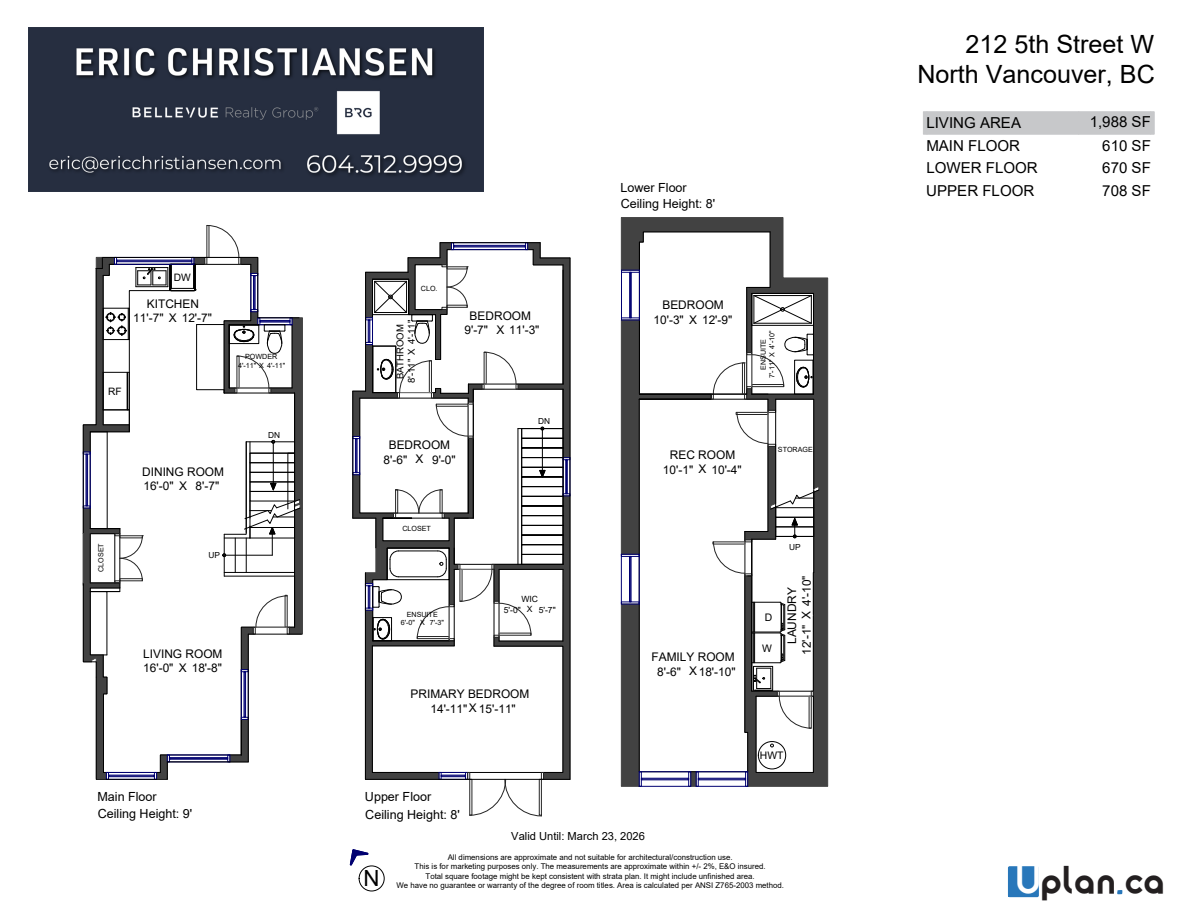
<style>
.page{position:relative;width:1188px;height:918px;background:#fff}
.page>*{position:absolute;margin:0;border:0;box-sizing:border-box;transform-origin:0 0}
.t1{font:32.4px "EF ladio";color:#231f20}
.t2{font:25.2px/30.3px "Arial";color:#000;text-align:right}
.t3{font:22.2px "Arial";color:#000}
.t4{font:15.15px "Arial";color:#000}
.t5{font:12.6px/16.8px "Arial";color:#000}
.t6{font:11.85px/14.2px "Arial";color:#000;text-align:center}
.t7{font:11.1px "Arial";color:#000}
.t8{font:10.35px "Arial";color:#000}
.t9{font:10.2px "Arial";color:#000}
.t10{font:9.45px "Arial";color:#000}
.t11{font:8.55px/10.2px "Arial";color:#000;text-align:center}
.t12{font:8.25px "Arial";color:#000}
.t13{font:7.8px/9.4px "Arial";color:#000;text-align:center}
.t14{font:7.2px/8.6px "Arial";color:#000;text-align:center}
.s1{color:#fff}
</style>
<div class="page">
<svg style="left:621px;top:217px;width:207px;height:570px;background:#5b5b5b"></svg>
<hr style="left:570px;top:258px;width:1px;height:521px;background:#000">
<svg style="left:621px;top:231px;width:198px;height:556px"></svg>
<div style="left:776px;top:507px;width:38px;height:10px;border:1px solid #000"></div>
<svg style="left:353px;top:242px;width:217px;height:574px"></svg>
<hr style="left:522px;top:564px;width:41px;height:1px;background:#000">
<svg style="left:83px;top:225px;width:218px;height:555px"></svg>
<hr style="left:923px;top:112px;width:4px;height:22px;background:#c7c8ca">
<div style="left:927px;top:112px;width:152px;height:22px;background:#c7c8ca"></div>
<div style="left:1079px;top:112px;width:72px;height:22px;background:#c7c8ca"></div>
<hr style="left:1151px;top:112px;width:3px;height:22px;background:#c7c8ca">
<div style="left:359px;top:866px;width:25px;height:25px;border:1px solid #000;border-radius:50%"></div>
<svg style="left:350px;top:849px;width:19px;height:17px"></svg>
<div style="left:1008px;top:878px;width:14px;height:19px;background:#2877ba"></div>
<div style="left:1008px;top:866px;width:31px;height:31px;background:#2877ba;border-radius:2px"></div>
<svg style="left:1118px;top:890px;width:4px;height:4px"></svg>
<hr style="left:90px;top:534px;width:1px;height:49px;background:#000">
<img style="left:28px;top:27px;width:456px;height:165px">
<h3 class="t9" style="left:174px;top:270px;width:19px">DW</h3>
<h3 class="t6" style="left:147px;top:296px;width:54px">KITCHEN</h3>
<h3 class="t6" style="left:133px;top:311px;width:32px">11'-7"</h3>
<h3 class="t6" style="left:169px;top:311px;width:45px">X 12'-7"</h3>
<h3 class="t9" style="left:108px;top:384px;width:15px">RF</h3>
<p class="t14" style="left:245px;top:352px;width:34px">POWDER</p>
<p class="t14" style="left:238px;top:361px;width:27px">4'-11" X</p>
<p class="t14" style="left:267px;top:361px;width:20px">4'-11"</p>
<h3 class="t6" style="left:142px;top:465px;width:83px">DINING ROOM<br>X</h3>
<h3 class="t6" style="left:143px;top:479px;width:32px">16'-0"</h3>
<h3 class="t6" style="left:196px;top:479px;width:25px">8'-7"</h3>
<p class="t12" style="left:268px;top:430px;width:14px">DN</p>
<p class="t14" style="left:97px;top:572px;width:30px;rotate:-90deg">CLOSET</p>
<p class="t12" style="left:208px;top:550px;width:13px">UP</p>
<h3 class="t6" style="left:143px;top:646px;width:81px">LIVING ROOM</h3>
<h3 class="t6" style="left:143px;top:661px;width:32px">16'-0"</h3>
<h3 class="t6" style="left:179px;top:661px;width:45px">X 18'-8"</h3>
<h3 class="t5" style="left:97px;top:789px;width:96px">Main Floor<br>Ceiling Height: 9'</h3>
<h3 class="t5" style="left:620px;top:179px;width:96px">Lower Floor<br>Ceiling Height: 8'</h3>
<p class="t14" style="left:421px;top:284px;width:18px">CLO.</p>
<p class="t10" style="left:405px;top:344px;width:26px;rotate:-90deg">4'-11"</p>
<p class="t10" style="left:405px;top:383px;width:36px;rotate:-90deg">8'-11" X</p>
<p class="t10" style="left:394px;top:379px;width:56px;rotate:-90deg">BATHROOM</p>
<h3 class="t6" style="left:470px;top:308px;width:63px">BEDROOM</h3>
<h3 class="t6" style="left:464px;top:323px;width:25px">9'-7"</h3>
<h3 class="t6" style="left:496px;top:323px;width:45px">X 11'-3"</h3>
<h3 class="t6" style="left:389px;top:438px;width:63px">BEDROOM<br>X</h3>
<h3 class="t6" style="left:384px;top:452px;width:25px">8'-6"</h3>
<h3 class="t6" style="left:432px;top:452px;width:25px">9'-0"</h3>
<p class="t12" style="left:538px;top:415px;width:14px">DN</p>
<h3 class="t6" style="left:662px;top:298px;width:63px">BEDROOM</h3>
<h3 class="t6" style="left:654px;top:313px;width:32px">10'-3"</h3>
<h3 class="t6" style="left:689px;top:313px;width:45px">X 12'-9"</h3>
<p class="t14" style="left:768px;top:349px;width:20px;rotate:-90deg">4'-10"</p>
<p class="t14" style="left:768px;top:378px;width:27px;rotate:-90deg">7'-11" X</p>
<p class="t14" style="left:759px;top:370px;width:32px;rotate:-90deg">ENSUITE</p>
<h3 class="t6" style="left:670px;top:448px;width:67px">REC ROOM</h3>
<h3 class="t6" style="left:663px;top:462px;width:32px">10'-1"</h3>
<h3 class="t6" style="left:699px;top:462px;width:45px">X 10'-4"</h3>
<p class="t14" style="left:778px;top:445px;width:36px">STORAGE</p>
<p class="t14" style="left:402px;top:525px;width:30px">CLOSET</p>
<p class="t14" style="left:407px;top:610px;width:32px">ENSUITE<br>X</p>
<p class="t14" style="left:401px;top:619px;width:16px">6'-0"</p>
<p class="t14" style="left:430px;top:619px;width:16px">7'-3"</p>
<p class="t11" style="left:521px;top:594px;width:18px">WIC<br>X</p>
<p class="t11" style="left:504px;top:605px;width:19px">5'-0"</p>
<p class="t11" style="left:539px;top:605px;width:19px">5'-7"</p>
<h3 class="t6" style="left:411px;top:687px;width:120px">PRIMARY BEDROOM<br>X</h3>
<h3 class="t6" style="left:430px;top:701px;width:87px">14'-11" 15'-11"</h3>
<h3 class="t5" style="left:365px;top:787px;width:96px;line-height:18px">Upper Floor<br>Ceiling Height: 8'</h3>
<h3 class="t6" style="left:652px;top:650px;width:85px">FAMILY ROOM</h3>
<h3 class="t6" style="left:657px;top:664px;width:25px">8'-6"</h3>
<h3 class="t6" style="left:689px;top:664px;width:48px">X18'-10"</h3>
<h3 class="t7" style="left:511px;top:828px;width:135px">Valid Until: March 23, 2026</h3>
<h3 class="t8" style="left:765px;top:610px;width:9px">D</h3>
<h3 class="t8" style="left:762px;top:641px;width:11px">W</h3>
<p class="t12" style="left:789px;top:541px;width:13px">UP</p>
<h3 class="t6" style="left:799px;top:606px;width:32px;rotate:-90deg">4'-10"</h3>
<h3 class="t6" style="left:800px;top:655px;width:32px;rotate:-90deg">12'-1"</h3>
<h3 class="t6" style="left:785px;top:644px;width:58px;rotate:-90deg">LAUNDRY<br>X</h3>
<h3 class="t8" style="left:760px;top:749px;width:25px">HWT</h3>
<h3 class="t3" style="left:363px;top:863px;width:18px">N</h3>
<p class="t13" style="left:396px;top:852px;width:389px">All dimensions are approximate and not suitable for architectural/construction use.<br>This is for marketing purposes only. The measurements are approximate within +/- 2%, E&amp;O insured.<br>Total square footage might be kept consistent with strata plan. It might include unfinished area.<br>We have no guarantee or warranty of the degree of room titles. Area is calculated per ANSI Z765-2003 method.</p>
<h2 class="t2" style="left:917px;top:28px;width:239px">212 5th Street W<br>North Vancouver, BC</h2>
<h3 class="t4" style="left:926px;top:113px;width:96px">LIVING AREA</h3>
<h3 class="t4" style="left:1090px;top:112px;width:63px">1,988 SF</h3>
<h3 class="t4" style="left:926px;top:135px;width:95px">MAIN FLOOR</h3>
<h3 class="t4" style="left:1102px;top:135px;width:50px">610 SF</h3>
<h3 class="t4" style="left:926px;top:157px;width:113px">LOWER FLOOR</h3>
<h3 class="t4" style="left:1102px;top:157px;width:50px">670 SF</h3>
<h3 class="t4" style="left:926px;top:180px;width:110px">UPPER FLOOR</h3>
<h3 class="t4" style="left:1102px;top:180px;width:50px">708 SF</h3>
<h1 class="t1" style="left:1016px;top:862px;width:151px"><span class="s1">U</span>plan<span class="s1">.</span>ca</h1>
</div>
